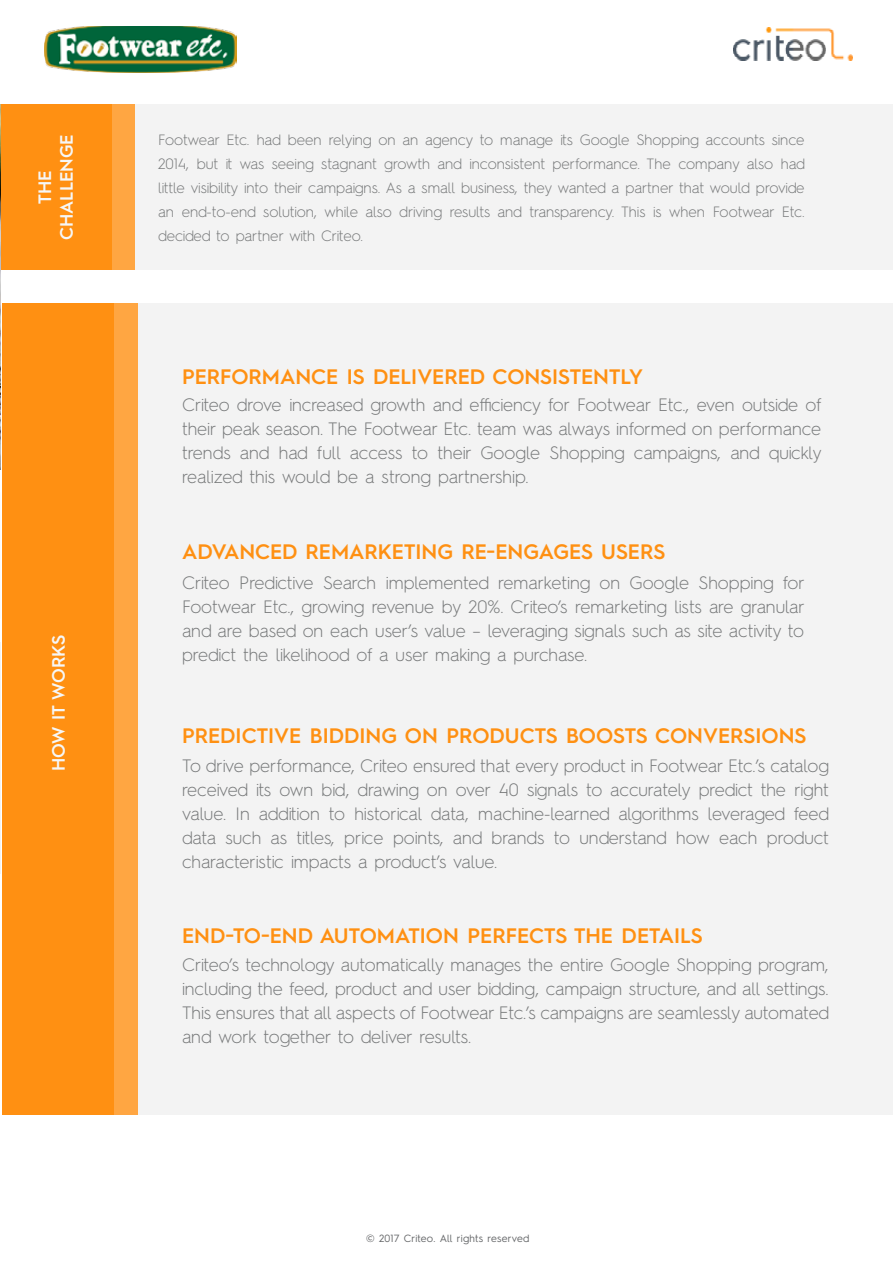
<style>
.page{position:relative;width:893px;height:1263px;background:#fff}
.page>*{position:absolute;margin:0;border:0;box-sizing:border-box;transform-origin:0 0}
.t1{font:600 21px "Hurme Geometric Sans 2";color:#ff9012}
.t2{font:300 18px/24px "Hurme Geometric Sans 2";letter-spacing:-.005em;color:#77797a;text-align:justify}
.t3{font:600 18px/21.6px "Hurme Geometric Sans 2";color:#f6f7f7;text-align:center}
.t4{font:300 15px/24px "Hurme Geometric Sans 2";color:#77797a;text-align:justify}
.t5{font:10.5px "Hurme Geometric Sans 2";letter-spacing:.02em;color:#66686a}
</style>
<div class="page">
<div style="left:0;top:104px;width:112px;height:166px;background:#ff9012"></div>
<div style="left:112px;top:104px;width:24px;height:166px;background:#ffa642"></div>
<div style="left:136px;top:104px;width:757px;height:166px;background:#f3f3f3"></div>
<div style="left:3px;top:303px;width:890px;height:811px;background:#f3f3f3"></div>
<div style="left:3px;top:303px;width:111px;height:811px;background:#ff9012"></div>
<div style="left:114px;top:303px;width:24px;height:811px;background:#ffa642"></div>
<hr style="left:0;top:643px;width:1px;height:231px;background:#f3f3f3">
<img style="left:0;top:104px;width:1px;height:366px">
<img style="left:44px;top:26px;width:192px;height:46px">
<img style="left:733px;top:28px;width:119px;height:32px">
<p class="t3" style="left:33px;top:240px;width:107px;rotate:-90deg">THE<br>CHALLENGE</p>
<p class="t3" style="left:46px;top:771px;width:138px;rotate:-90deg">HOW IT WORKS</p>
<p class="t4" style="left:158px;top:127px;width:649px">Footwear Etc. had been relying on an agency to manage its Google Shopping accounts since 2014, but it was seeing stagnant growth and inconsistent performance. The company also had little visibility into their campaigns. As a small business, they wanted a partner that would provide an end-to-end solution, while also driving results and transparency. This is when Footwear Etc. decided to partner with Criteo.</p>
<p class="t1" style="left:182px;top:362px;width:462px">PERFORMANCE IS DELIVERED CONSISTENTLY</p>
<p class="t2" style="left:182px;top:392px;width:641px">Criteo drove increased growth and efficiency for Footwear Etc., even outside of their peak season. The Footwear Etc. team was always informed on performance trends and had full access to their Google Shopping campaigns, and quickly realized this would be a strong partnership.</p>
<p class="t1" style="left:182px;top:537px;width:485px">ADVANCED REMARKETING RE-ENGAGES USERS</p>
<p class="t2" style="left:182px;top:570px;width:624px">Criteo Predictive Search implemented remarketing on Google Shopping for Footwear Etc., growing revenue by 20%. Criteo’s remarketing lists are granular and are based on each user’s value – leveraging signals such as site activity to predict the likelihood of a user making a purchase.</p>
<p class="t1" style="left:182px;top:721px;width:626px">PREDICTIVE BIDDING ON PRODUCTS BOOSTS CONVERSIONS</p>
<p class="t2" style="left:182px;top:753px;width:649px">To drive performance, Criteo ensured that every product in Footwear Etc.’s catalog received its own bid, drawing on over 40 signals to accurately predict the right value. In addition to historical data, machine-learned algorithms leveraged feed data such as titles, price points, and brands to understand how each product characteristic impacts a product’s value.</p>
<p class="t1" style="left:182px;top:921px;width:522px">END-TO-END AUTOMATION PERFECTS THE DETAILS</p>
<p class="t2" style="left:182px;top:951px;width:649px">Criteo’s technology automatically manages the entire Google Shopping program, including the feed, product and user bidding, campaign structure, and all settings.<br>This ensures that all aspects of Footwear Etc.’s campaigns are seamlessly automated and work together to deliver results.</p>
<p class="t5" style="left:366px;top:1231px;width:165px">© 2017 Criteo. All rights reserved</p>
</div>
